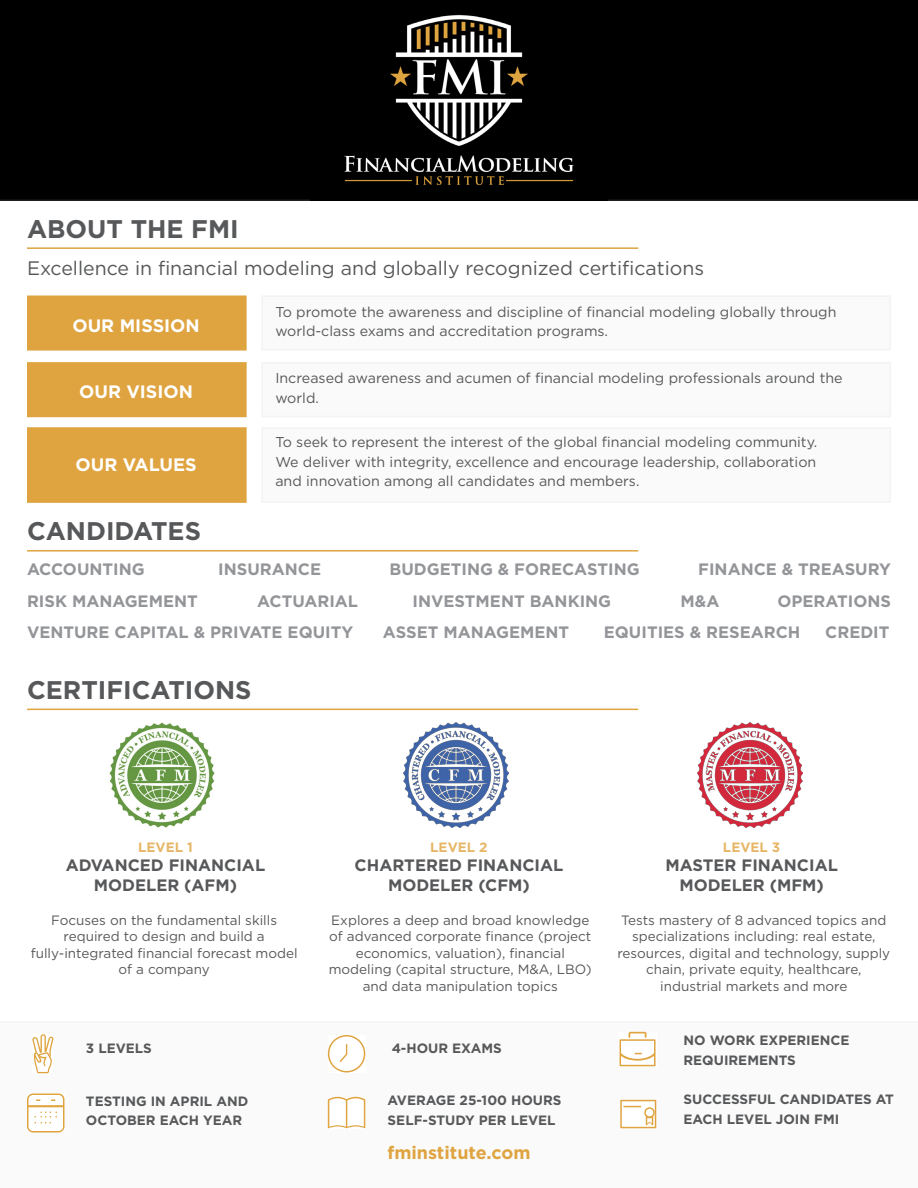
<style>
.page{position:relative;width:918px;height:1188px;background:#fff}
.page>*{position:absolute;margin:0;border:0;box-sizing:border-box;transform-origin:0 0}
.t1{font:700 25.5px "Gotham";color:#57585a}
.t2{font:19.5px "Gotham";color:#57585a}
.t3{font:700 18px "Gotham";color:#fff}
.t4{font:700 18px "Gotham";color:#dfa440}
.t5{font:700 16.5px "Gotham";color:#939598}
.t6{font:700 16.5px "Gotham";color:#57585a}
.t7{font:14.25px/19.5px "Gotham";color:#57585a}
.t8{font:13.5px/16.5px "Gotham";color:#57585a;text-align:center}
.t9{font:700 13.5px/19.5px "Gotham";color:#57585a}
.t10{font:700 13.5px "Gotham";color:#e6b666}
</style>
<div class="page">
<svg style="left:0;top:1022px;width:918px;height:111px"></svg>
<hr style="left:27px;top:247px;width:611px;height:2px;background:#dfa440">
<hr style="left:27px;top:550px;width:611px;height:2px;background:#dfa440">
<hr style="left:27px;top:709px;width:611px;height:1px;background:#dfa440">
<div style="left:0;top:0;width:918px;height:201px;background:#000"></div>
<img style="left:310px;top:0;width:298px;height:201px">
<div style="left:27px;top:427px;width:220px;height:76px;background:#dfa440;border:2px solid #dfa440"></div>
<div style="left:261px;top:427px;width:630px;height:76px;background:#fafafa"></div>
<div style="left:27px;top:296px;width:220px;height:55px;background:#dfa440;border:2px solid #dfa440"></div>
<div style="left:261px;top:296px;width:630px;height:55px;background:#fafafa"></div>
<div style="left:27px;top:362px;width:220px;height:55px;background:#dfa440;border:2px solid #dfa440"></div>
<div style="left:261px;top:362px;width:630px;height:55px;background:#fafafa"></div>
<img style="left:698px;top:723px;width:105px;height:105px">
<img style="left:109px;top:722px;width:106px;height:106px">
<img style="left:404px;top:723px;width:105px;height:105px">
<svg style="left:32px;top:1034px;width:22px;height:39px"></svg>
<svg style="left:27px;top:1094px;width:38px;height:38px"></svg>
<svg style="left:328px;top:1097px;width:37px;height:31px"></svg>
<svg style="left:326px;top:1035px;width:40px;height:38px"></svg>
<div style="left:620px;top:1032px;width:37px;height:34px;background:#fff"></div>
<svg style="left:620px;top:1032px;width:36px;height:34px"></svg>
<svg style="left:620px;top:1100px;width:36px;height:28px"></svg>
<p class="t1" style="left:27px;top:212px;width:213px">ABOUT THE FMI</p>
<p class="t2" style="left:27px;top:256px;width:679px">Excellence in financial modeling and globally recognized certifications</p>
<p class="t3" style="left:72px;top:313px;width:129px">OUR MISSION</p>
<p class="t3" style="left:79px;top:380px;width:115px">OUR VISION</p>
<p class="t3" style="left:75px;top:453px;width:123px">OUR VALUES</p>
<p class="t7" style="left:275px;top:302px;width:563px">To promote the awareness and discipline of financial modeling globally through world-class exams and accreditation programs.</p>
<p class="t7" style="left:275px;top:368px;width:569px">Increased awareness and acumen of financial modeling professionals around the world.</p>
<p class="t7" style="left:275px;top:432px;width:544px;text-align:justify">To seek to represent the interest of the global financial modeling community.<br>We deliver with integrity, excellence and encourage leadership, collaboration and innovation among all candidates and members.</p>
<p class="t1" style="left:27px;top:514px;width:176px">CANDIDATES</p>
<p class="t5" style="left:27px;top:558px;width:119px">ACCOUNTING</p>
<p class="t5" style="left:218px;top:558px;width:104px">INSURANCE</p>
<p class="t5" style="left:390px;top:558px;width:252px">BUDGETING &amp; FORECASTING</p>
<p class="t5" style="left:698px;top:558px;width:194px">FINANCE &amp; TREASURY</p>
<p class="t5" style="left:27px;top:590px;width:172px">RISK MANAGEMENT</p>
<p class="t5" style="left:257px;top:590px;width:102px">ACTUARIAL</p>
<p class="t5" style="left:413px;top:590px;width:200px">INVESTMENT BANKING</p>
<p class="t5" style="left:681px;top:590px;width:40px">M&amp;A</p>
<p class="t5" style="left:778px;top:590px;width:115px">OPERATIONS</p>
<p class="t5" style="left:27px;top:621px;width:328px">VENTURE CAPITAL &amp; PRIVATE EQUITY</p>
<p class="t5" style="left:383px;top:621px;width:188px">ASSET MANAGEMENT</p>
<p class="t5" style="left:604px;top:621px;width:198px">EQUITIES &amp; RESEARCH</p>
<p class="t5" style="left:825px;top:621px;width:66px">CREDIT</p>
<p class="t1" style="left:27px;top:673px;width:226px">CERTIFICATIONS</p>
<p class="t10" style="left:138px;top:838px;width:56px">LEVEL 1</p>
<p class="t6" style="left:66px;top:854px;width:201px">ADVANCED FINANCIAL</p>
<p class="t6" style="left:94px;top:874px;width:145px">MODELER (AFM)</p>
<p class="t8" style="left:51px;top:911px;width:227px">Focuses on the fundamental skills</p>
<p class="t8" style="left:64px;top:928px;width:203px">required to design and build a</p>
<p class="t8" style="left:31px;top:944px;width:268px">fully-integrated financial forecast model of a company</p>
<p class="t9" style="left:86px;top:1039px;width:68px">3 LEVELS</p>
<p class="t9" style="left:86px;top:1091px;width:164px">TESTING IN APRIL AND<br>OCTOBER EACH YEAR</p>
<p class="t10" style="left:430px;top:838px;width:59px">LEVEL 2</p>
<p class="t6" style="left:355px;top:854px;width:210px">CHARTERED FINANCIAL</p>
<p class="t6" style="left:388px;top:874px;width:143px">MODELER (CFM)</p>
<p class="t10" style="left:723px;top:838px;width:59px">LEVEL 3</p>
<p class="t6" style="left:665px;top:854px;width:174px">MASTER FINANCIAL</p>
<p class="t6" style="left:679px;top:874px;width:146px">MODELER (MFM)</p>
<p class="t8" style="left:329px;top:911px;width:265px">Explores a deep and broad knowledge of advanced corporate finance (project economics, valuation), financial modeling (capital structure, M&amp;A, LBO) and data manipulation topics</p>
<p class="t8" style="left:617px;top:911px;width:274px">Tests mastery of 8 advanced topics and specializations including: real estate, resources, digital and technology, supply chain, private equity, healthcare, industrial markets and more</p>
<p class="t9" style="left:392px;top:1039px;width:112px">4-HOUR EXAMS</p>
<p class="t9" style="left:388px;top:1091px;width:175px">AVERAGE 25-100 HOURS<br>SELF-STUDY PER LEVEL</p>
<p class="t4" style="left:388px;top:1141px;width:144px">fminstitute.com</p>
<p class="t9" style="left:684px;top:1030px;width:167px">NO WORK EXPERIENCE<br>REQUIREMENTS</p>
<p class="t9" style="left:684px;top:1090px;width:212px">SUCCESSFUL CANDIDATES AT<br>EACH LEVEL JOIN FMI</p>
</div>
